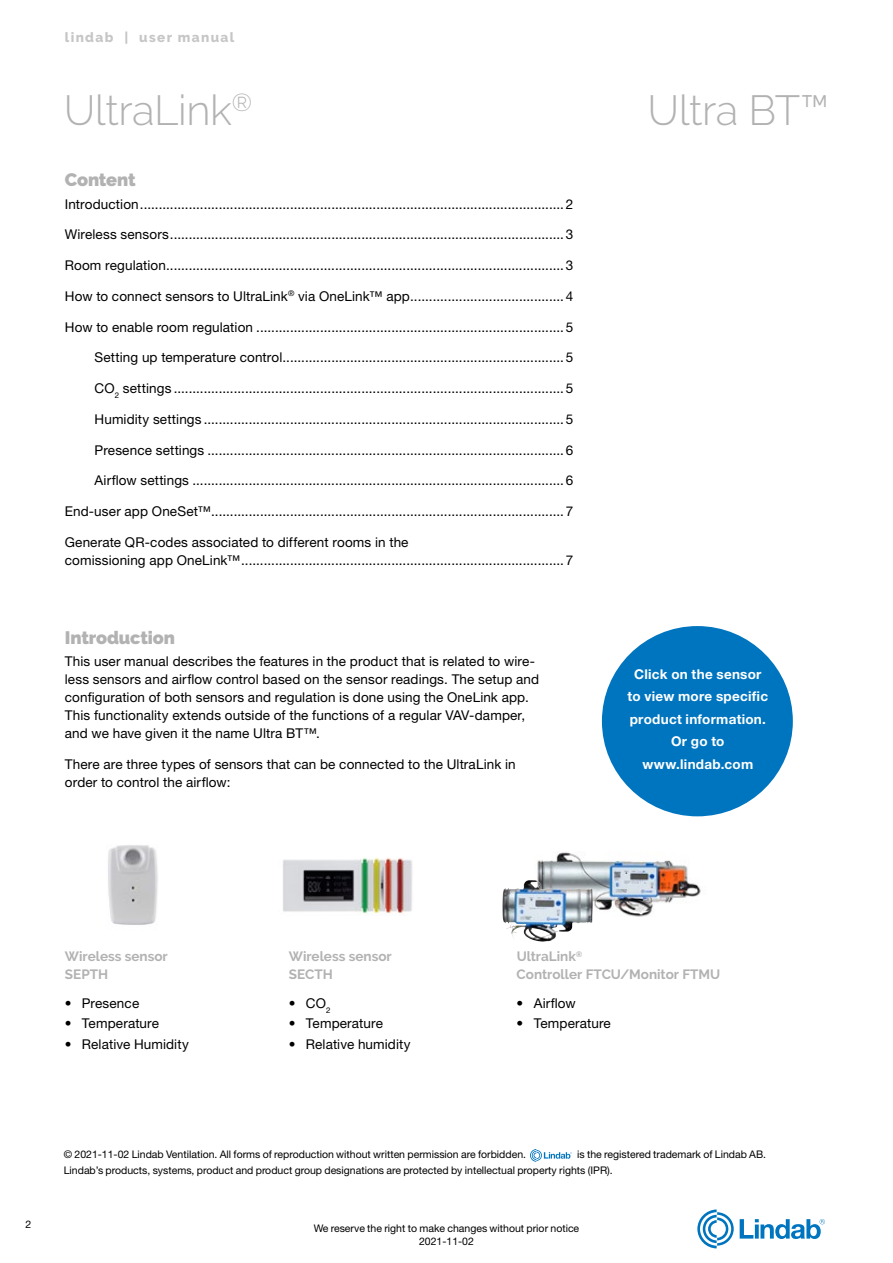
<style>
.page{position:relative;width:893px;height:1263px;background:#fff}
.page>*{position:absolute;margin:0;border:0;box-sizing:border-box;transform-origin:0 0}
.t1{font:300 42px "Raleway";letter-spacing:-.01em;color:#b3b2b2}
.t2{font:900 18px "Raleway";letter-spacing:-.01em;color:#b3b2b2}
.t3{font:13.5px/18px "Helvetica Neue LT Pro";letter-spacing:.01em;color:#000}
.t4{font:700 13.5px/18px "Raleway";color:#b3b2b2}
.t5{font:700 13.5px/22.5px "Helvetica Neue LT Pro";letter-spacing:.02em;color:#fff;text-align:center}
.t6{font:800 13.5px "Raleway";letter-spacing:.1em;color:#c6c6c6}
.t7{font:10.5px/16.5px "Helvetica Neue LT Pro";color:#000}
</style>
<div class="page">
<svg style="left:740px;top:1219px;width:85px;height:20px"></svg>
<svg style="left:697px;top:1209px;width:37px;height:39px"></svg>
<svg style="left:530px;top:1149px;width:42px;height:13px"></svg>
<div style="left:602px;top:626px;width:191px;height:190px;background:#0075bf;border-radius:50%"></div>
<img style="left:108px;top:845px;width:50px;height:80px">
<img style="left:283px;top:857px;width:129px;height:57px">
<img style="left:537px;top:852px;width:164px;height:65px">
<img style="left:502px;top:880px;width:90px;height:62px">
<p class="t6" style="left:65px;top:30px;width:171px">lindab | user manual</p>
<h1 class="t1" style="left:64px;top:85px;width:190px">UltraLink<sup>®</sup></h1>
<h1 class="t1" style="left:648px;top:85px;width:183px">Ultra BT™</h1>
<h2 class="t2" style="left:65px;top:170px;width:72px">Content</h2>
<p class="t3" style="left:65px;top:194px;width:510px">Introduction.................................................................................................................2</p>
<p class="t3" style="left:65px;top:225px;width:510px">Wireless sensors.........................................................................................................3</p>
<p class="t3" style="left:65px;top:256px;width:510px">Room regulation..........................................................................................................3</p>
<p class="t3" style="left:65px;top:287px;width:510px">How to connect sensors to UltraLink<sup>®</sup> via OneLink™ app.........................................4</p>
<p class="t3" style="left:65px;top:318px;width:510px">How to enable room regulation ..................................................................................5</p>
<p class="t3" style="left:95px;top:348px;width:480px">Setting up temperature control...........................................................................5</p>
<p class="t3" style="left:95px;top:379px;width:480px">CO<sub>2</sub> settings ........................................................................................................5</p>
<p class="t3" style="left:95px;top:410px;width:480px">Humidity settings ................................................................................................5</p>
<p class="t3" style="left:95px;top:441px;width:480px">Presence settings ...............................................................................................6</p>
<p class="t3" style="left:95px;top:471px;width:480px">Airflow settings ...................................................................................................6</p>
<p class="t3" style="left:65px;top:502px;width:510px">End-user app OneSet™..............................................................................................7</p>
<p class="t3" style="left:65px;top:533px;width:510px">Generate QR-codes associated to different rooms in the<br>comissioning app OneLink™......................................................................................7</p>
<h2 class="t2" style="left:65px;top:627px;width:112px">Introduction</h2>
<p class="t3" style="left:65px;top:652px;width:476px">This user manual describes the features in the product that is related to wire&shy;less sensors and airflow control based on the sensor readings. The setup and configuration of both sensors and regulation is done using the OneLink app.<br>This functionality extends outside of the functions of a regular VAV-damper, and we have given it the name Ultra BT™.</p>
<p class="t3" style="left:65px;top:754px;width:452px">There are three types of sensors that can be connected to the UltraLink in order to control the airflow:</p>
<p class="t5" style="left:628px;top:662px;width:142px">Click on the sensor to view more specific product information.<br>Or go to www.lindab.com</p>
<p class="t4" style="left:65px;top:947px;width:105px">Wireless sensor<br>SEPTH</p>
<p class="t3" style="left:65px;top:994px;width:76px">• Presence</p>
<p class="t3" style="left:65px;top:1014px;width:96px">• Temperature</p>
<p class="t3" style="left:65px;top:1035px;width:125px">• Relative Humidity</p>
<p class="t4" style="left:289px;top:947px;width:105px">Wireless sensor<br>SECTH</p>
<p class="t3" style="left:289px;top:994px;width:43px">• CO<sub>2</sub></p>
<p class="t3" style="left:289px;top:1014px;width:96px">• Temperature</p>
<p class="t3" style="left:289px;top:1035px;width:123px">• Relative humidity</p>
<p class="t4" style="left:517px;top:947px;width:205px">UltraLink<sup>®<br></sup>Controller FTCU/Monitor FTMU</p>
<p class="t3" style="left:517px;top:994px;width:61px">• Airflow</p>
<p class="t3" style="left:517px;top:1014px;width:96px">• Temperature</p>
<p class="t7" style="left:26px;top:1216px;width:7px">2</p>
<p class="t7" style="left:64px;top:1146px;width:464px">© 2021-11-02 Lindab Ventilation. All forms of reproduction without written permission are forbidden.</p>
<p class="t7" style="left:64px;top:1146px;width:704px;text-indent:513px">is the registered trademark of Lindab AB.<br>Lindab’s products, systems, product and product group designations are protected by intellectual property rights (IPR).</p>
<p class="t7" style="left:314px;top:1220px;width:267px">We reserve the right to make changes without prior notice</p>
<p class="t7" style="left:419px;top:1233px;width:56px">2021-11-02</p>
</div>
